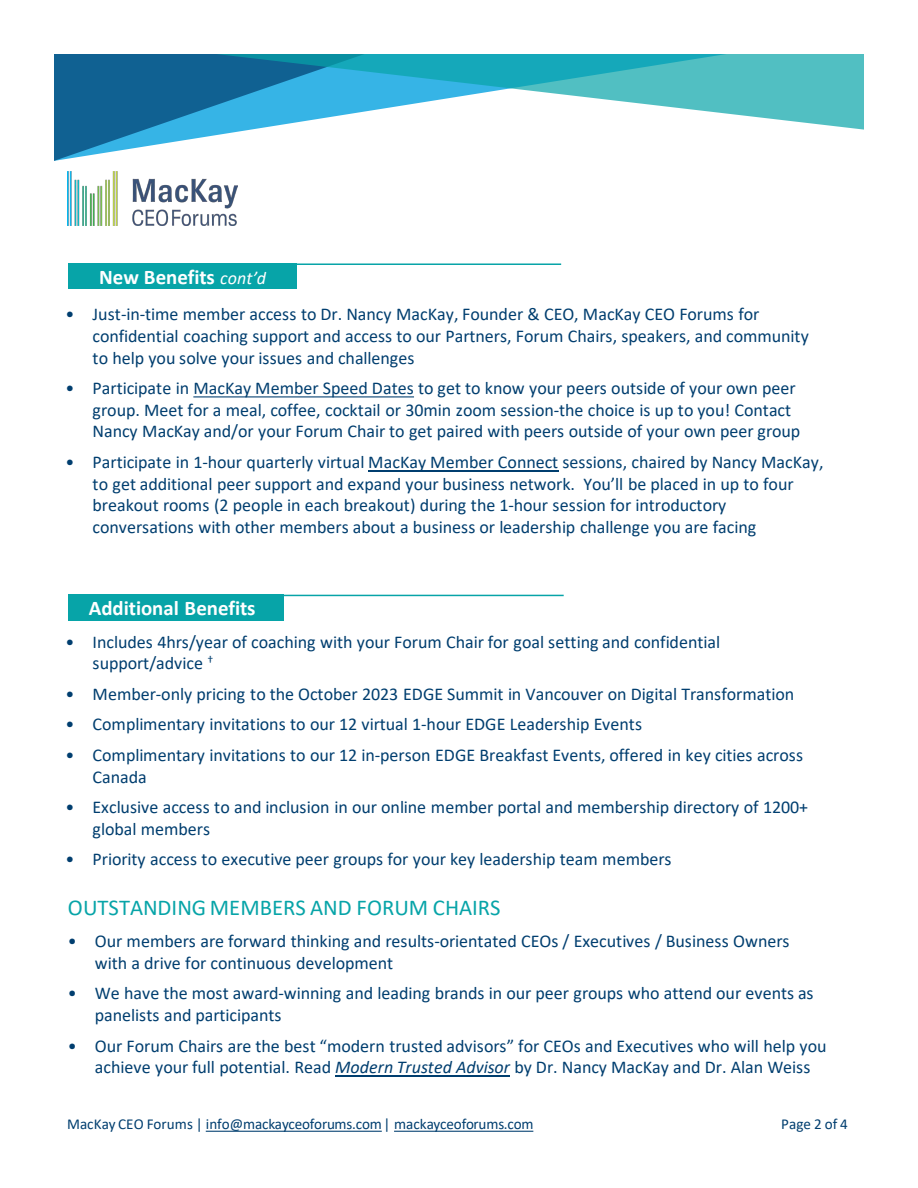
<style>
.page{position:relative;width:918px;height:1188px;background:#fff}
.page>*{position:absolute;margin:0;border:0;box-sizing:border-box;transform-origin:0 0}
.t1{font:22.65px "Calibri";color:#07a4a8}
.t2{font:700 20.85px "Calibri";letter-spacing:-.005em;color:#fff}
.t3{font:18px/21.6px "Calibri";letter-spacing:-.005em;color:#003e6f}
.t4{font:15.15px "Calibri";letter-spacing:-.005em;color:#003e6f}
.s1{font-weight:400;font-style:italic;font-size:18px}
.s2{font-style:italic}
</style>
<div class="page">
<img style="left:67px;top:172px;width:171px;height:53px">
<hr style="left:335px;top:1075px;width:175px;height:1px;background:#003e6f">
<div style="left:68px;top:595px;width:215px;height:26px;background:#07a4a8"></div>
<hr style="left:282px;top:595px;width:282px;height:1px;background:#07a4a8">
<svg style="left:54px;top:54px;width:194px;height:107px"></svg>
<svg style="left:216px;top:54px;width:648px;height:76px"></svg>
<svg style="left:206px;top:1131px;width:176px;height:1px"></svg>
<svg style="left:394px;top:1131px;width:139px;height:1px"></svg>
<svg style="left:193px;top:396px;width:221px;height:1px"></svg>
<hr style="left:368px;top:470px;width:190px;height:1px;background:#003e6f">
<div style="left:68px;top:263px;width:229px;height:26px;background:#07a4a8"></div>
<hr style="left:280px;top:263px;width:281px;height:2px;background:#07a4a8">
<p class="t2" style="left:99px;top:262px;width:168px">New Benefits <span class="s1">cont’d</span></p>
<p class="t3" style="left:93px;top:303px;width:718px;text-indent:-27px">• Just-in-time member access to Dr. Nancy MacKay, Founder &amp; CEO, MacKay CEO Forums for confidential coaching support and access to our Partners, Forum Chairs, speakers, and community to help you solve your issues and challenges</p>
<p class="t3" style="left:93px;top:377px;width:709px;text-indent:-27px">• Participate in MacKay Member Speed Dates to get to know your peers outside of your own peer group. Meet for a meal, coffee, cocktail or 30min zoom session-the choice is up to you! Contact<br>Nancy MacKay and/or your Forum Chair to get paired with peers outside of your own peer group</p>
<p class="t3" style="left:93px;top:451px;width:732px;text-indent:-27px">• Participate in 1-hour quarterly virtual MacKay Member Connect sessions, chaired by Nancy MacKay, to get additional peer support and expand your business network. You’ll be placed in up to four breakout rooms (2 people in each breakout) during the 1-hour session for introductory conversations with other members about a business or leadership challenge you are facing</p>
<p class="t2" style="left:89px;top:594px;width:168px">Additional Benefits</p>
<p class="t3" style="left:93px;top:630px;width:629px;text-indent:-27px">• Includes 4hrs/year of coaching with your Forum Chair for goal setting and confidential support/advice <sup>†</sup></p>
<p class="t3" style="left:66px;top:683px;width:730px">• Member-only pricing to the October 2023 EDGE Summit in Vancouver on Digital Transformation</p>
<p class="t3" style="left:66px;top:713px;width:578px">• Complimentary invitations to our 12 virtual 1-hour EDGE Leadership Events</p>
<p class="t3" style="left:93px;top:744px;width:712px;text-indent:-27px">• Complimentary invitations to our 12 in-person EDGE Breakfast Events, offered in key cities across<br>Canada</p>
<p class="t3" style="left:93px;top:796px;width:717px;text-indent:-27px">• Exclusive access to and inclusion in our online member portal and membership directory of 1200+ global members</p>
<p class="t3" style="left:66px;top:848px;width:608px">• Priority access to executive peer groups for your key leadership team members</p>
<p class="t1" style="left:68px;top:892px;width:434px">OUTSTANDING MEMBERS AND FORUM CHAIRS</p>
<p class="t3" style="left:95px;top:930px;width:696px;text-indent:-27px">• Our members are forward thinking and results-orientated CEOs / Executives / Business Owners with a drive for continuous development</p>
<p class="t3" style="left:95px;top:982px;width:720px;text-indent:-27px">• We have the most award-winning and leading brands in our peer groups who attend our events as panelists and participants</p>
<p class="t3" style="left:95px;top:1034px;width:733px;text-indent:-27px">• Our Forum Chairs are the best “modern trusted advisors” for CEOs and Executives who will help you achieve your full potential. Read <span class="s2">Modern Trusted Advisor</span> by Dr. Nancy MacKay and Dr. Alan Weiss</p>
<p class="t4" style="left:67px;top:1113px;width:468px">MacKay CEO Forums | info@mackayceoforums.com| mackayceoforums.com</p>
<p class="t4" style="left:781px;top:1113px;width:68px">Page 2 of 4</p>
</div>
